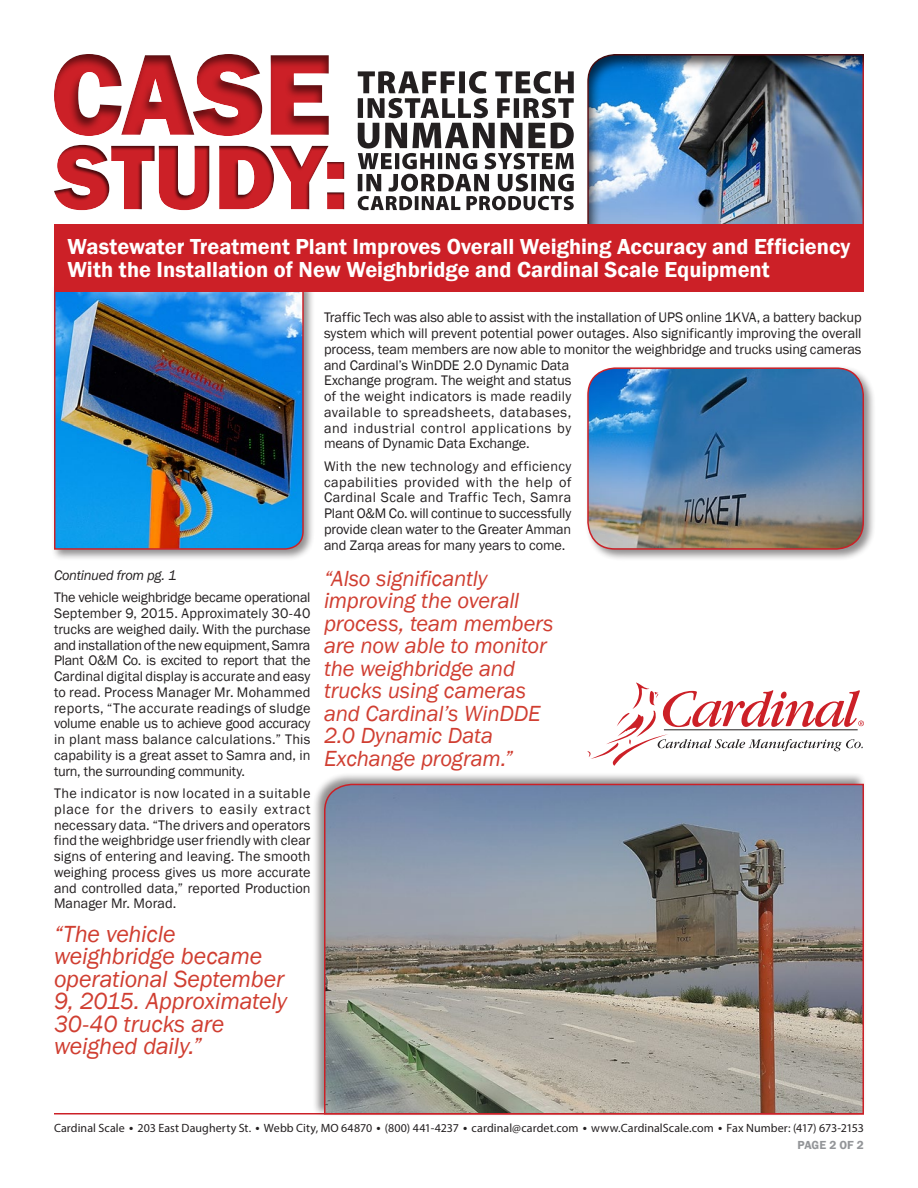
<style>
.page{position:relative;width:918px;height:1188px;background:#fff}
.page>*{position:absolute;margin:0;border:0;box-sizing:border-box;transform-origin:0 0}
.t1{font:italic 24px/22.5px "Franklin Gothic";letter-spacing:-.01em;color:#d03e31}
.t2{font:italic 22.5px/22.5px "Franklin Gothic";letter-spacing:-.01em;color:#d03e31}
.t3{font:600 22.35px/22.4px "Franklin Gothic";color:#fff}
.t4{font:14.25px/15.8px "Franklin Gothic";color:#231f20;text-align:justify}
.t5{font:italic 14.25px "Franklin Gothic";letter-spacing:-.015em;color:#231f20}
.t6{font:12px "Myriad Pro";letter-spacing:.005em;color:#231f20}
.t7{font:600 12px "Franklin Gothic";letter-spacing:.005em;color:#939598}
</style>
<div class="page">
<div style="left:586px;top:53px;width:279px;height:195px;background:#231f20;opacity:.75"></div>
<div style="left:52px;top:281px;width:264px;height:280px;background:#231f20;opacity:.5"></div>
<img style="left:53px;top:283px;width:251px;height:267px">
<hr style="left:54px;top:1113px;width:810px;height:1px;background:#cc2027">
<div style="left:52px;top:52px;width:277px;height:84px;background:#231f20;opacity:.6"></div>
<svg style="left:54px;top:145px;width:275px;height:65px"></svg>
<div style="left:325px;top:159px;width:19px;height:51px;background:#231f20;opacity:.75"></div>
<div style="left:54px;top:224px;width:810px;height:67px;background:#cc2027"></div>
<div style="left:585px;top:365px;width:291px;height:197px;background:#231f20;opacity:.5"></div>
<img style="left:588px;top:368px;width:275px;height:181px">
<div style="left:587px;top:367px;width:277px;height:183px;border:2px solid #cc2027;border-radius:27px"></div>
<svg style="left:587px;top:683px;width:277px;height:83px"></svg>
<div style="left:312px;top:772px;width:554px;height:345px;background:#231f20;opacity:.5"></div>
<svg style="left:323px;top:783px;width:542px;height:332px;background:#908f91"></svg>
<svg style="left:358px;top:71px;width:216px;height:139px"></svg>
<h3 class="t3" style="left:68px;top:236px;width:784px">Wastewater Treatment Plant Improves Overall Weighing Accuracy and Efficiency<br>With the Installation of New Weighbridge and Cardinal Scale Equipment</h3>
<p class="t5" style="left:54px;top:566px;width:124px">Continued from pg. 1</p>
<p class="t4" style="left:54px;top:590px;width:258px">The vehicle weighbridge became operational September 9, 2015. Approximately 30-40 trucks are weighed daily. With the purchase and installation of the new equipment, Samra Plant O&amp;M Co. is excited to report that the Cardinal digital display is accurate and easy to read. Process Manager Mr. Mohammed reports, “The accurate readings of sludge volume enable us to achieve good accuracy in plant mass balance calculations.” This capability is a great asset to Samra and, in turn, the surrounding community.</p>
<p class="t4" style="left:54px;top:786px;width:258px">The indicator is now located in a suitable place for the drivers to easily extract necessary data. “The drivers and operators find the weighbridge user friendly with clear signs of entering and leaving. The smooth weighing process gives us more accurate and controlled data,” reported Production Manager Mr. Morad.</p>
<h1 class="t1" style="left:54px;top:923px;width:235px">“The vehicle weighbridge became operational September<br>9, 2015. Approximately<br>30-40 trucks are weighed daily.”</h1>
<p class="t4" style="left:324px;top:310px;width:539px;text-align:left">Traffic Tech was also able to assist with the installation of UPS online 1KVA, a battery backup system which will prevent potential power outages. Also significantly improving the overall process, team members are now able to monitor the weighbridge and trucks using cameras and Cardinal’s WinDDE 2.0 Dynamic Data<br>Exchange program. The weight and status<br>of the weight indicators is made readily<br>available to spreadsheets, databases,<br>and industrial control applications by<br>means of Dynamic Data Exchange.</p>
<p class="t4" style="left:324px;top:459px;width:249px">With the new technology and efficiency capabilities provided with the help of Cardinal Scale and Traffic Tech, Samra Plant O&amp;M Co. will continue to successfully provide clean water to the Greater Amman and Zarqa areas for many years to come.</p>
<h2 class="t2" style="left:324px;top:567px;width:231px">“Also significantly improving the overall process, team members are now able to monitor the weighbridge and trucks using cameras and Cardinal’s WinDDE<br>2.0 Dynamic Data<br>Exchange program.”</h2>
<p class="t6" style="left:54px;top:1120px;width:811px">Cardinal Scale ● 203 East Daugherty St. ● Webb City, MO 64870 ● (800) 441-4237 ● cardinal@cardet.com ● www.CardinalScale.com ● Fax Number: (417) 673-2153</p>
<p class="t7" style="left:797px;top:1138px;width:68px">PAGE 2 OF 2</p>
</div>
